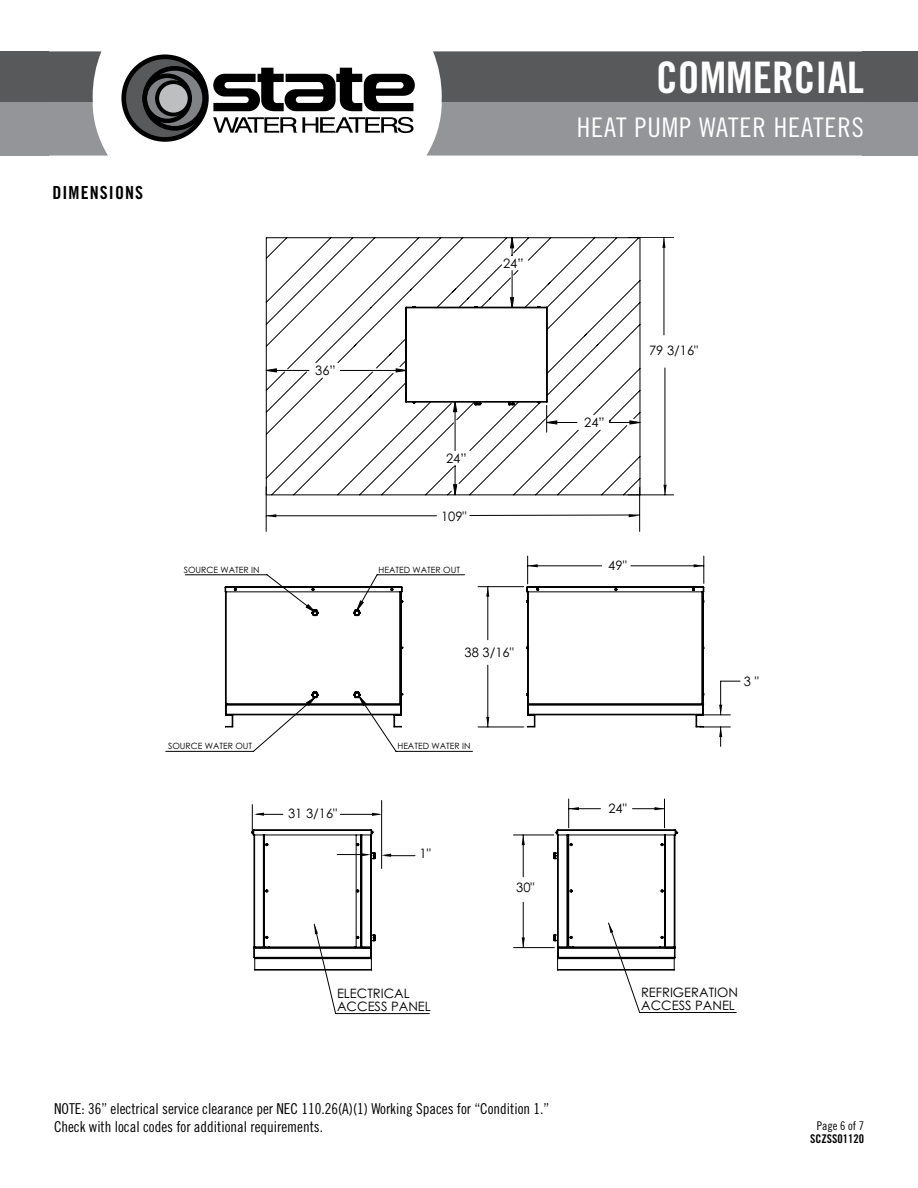
<style>
.page{position:relative;width:918px;height:1188px;background:#fff}
.page>*{position:absolute;margin:0;border:0;box-sizing:border-box;transform-origin:0 0}
.t1{font:43.5px "Trade Gothic LT Std Bd Cn 20";color:#fff}
.t2{font:27px "Trade Gothic LT Std Cn 18";letter-spacing:.035em;color:#fff}
.t3{font:18px "Trade Gothic LT Std Bd Cn 20";letter-spacing:.06em;color:#000}
.t4{font:15px/18px "Trade Gothic LT Std Cn 18";color:#000}
.t5{font:12.9px/12.8px "Century Gothic";color:#000}
.t6{font:12px "Trade Gothic LT Std Bd Cn 20";color:#000}
.t7{font:12px "Trade Gothic LT Std Cn 18";color:#000}
.t8{font:8.7px "Century Gothic";color:#000}
</style>
<div class="page">
<div style="left:121px;top:54px;width:88px;height:88px;border:5px solid #000;border-radius:50%"></div>
<svg style="left:124px;top:57px;width:291px;height:82px"></svg>
<div style="left:158px;top:83px;width:31px;height:30px;background:#bcbec0;border-radius:50%"></div>
<div style="left:158px;top:82px;width:31px;height:32px;border:2px solid #000;border-radius:50%"></div>
<svg style="left:49px;top:51px;width:59px;height:105px"></svg>
<svg style="left:426px;top:51px;width:437px;height:105px;background:#7b7c7f"></svg>
<div style="left:0;top:102px;width:49px;height:54px;background:#939598"></div>
<div style="left:0;top:51px;width:49px;height:51px;background:#58595b"></div>
<div style="left:863px;top:102px;width:55px;height:54px;background:#939598"></div>
<div style="left:863px;top:51px;width:55px;height:51px;background:#58595b"></div>
<svg style="left:224px;top:555px;width:481px;height:416px"></svg>
<svg style="left:252px;top:237px;width:422px;height:632px"></svg>
<hr style="left:337px;top:854px;width:30px;height:1px;background:#000">
<hr style="left:385px;top:855px;width:30px;height:1px;background:#000">
<svg style="left:381px;top:854px;width:10px;height:3px"></svg>
<svg style="left:266px;top:514px;width:10px;height:3px"></svg>
<svg style="left:254px;top:813px;width:10px;height:3px"></svg>
<svg style="left:629px;top:514px;width:10px;height:3px"></svg>
<svg style="left:372px;top:813px;width:10px;height:3px"></svg>
<svg style="left:361px;top:853px;width:10px;height:3px"></svg>
<svg style="left:663px;top:485px;width:4px;height:10px"></svg>
<svg style="left:662px;top:238px;width:4px;height:10px"></svg>
<p class="t3" style="left:52px;top:181px;width:92px">DIMENSIONS</p>
<p class="t5" style="left:503px;top:257px;width:22px">24”</p>
<p class="t5" style="left:315px;top:364px;width:22px">36”</p>
<p class="t5" style="left:446px;top:452px;width:22px">24”</p>
<p class="t5" style="left:441px;top:510px;width:27px">109"</p>
<p class="t8" style="left:184px;top:564px;width:77px">SOURCE WATER IN</p>
<p class="t8" style="left:379px;top:564px;width:83px">HEATED WATER OUT</p>
<p class="t5" style="left:465px;top:645px;width:51px">38 3/16"</p>
<p class="t8" style="left:168px;top:740px;width:86px">SOURCE WATER OUT</p>
<p class="t8" style="left:397px;top:740px;width:75px">HEATED WATER IN</p>
<p class="t5" style="left:288px;top:807px;width:51px">31 3/16"</p>
<p class="t5" style="left:420px;top:847px;width:13px">1"</p>
<p class="t5" style="left:516px;top:881px;width:20px">30"</p>
<h1 class="t1" style="left:656px;top:51px;width:209px">COMMERCIAL</h1>
<h2 class="t2" style="left:577px;top:111px;width:289px">HEAT PUMP WATER HEATERS</h2>
<p class="t5" style="left:584px;top:416px;width:22px">24”</p>
<p class="t5" style="left:649px;top:344px;width:51px">79 3/16"</p>
<p class="t5" style="left:608px;top:559px;width:20px">49"</p>
<p class="t5" style="left:608px;top:802px;width:20px">24"</p>
<p class="t5" style="left:744px;top:674px;width:17px">3 "</p>
<p class="t5" style="left:337px;top:987px;width:95px">ELECTRICAL<br>ACCESS PANEL</p>
<p class="t4" style="left:54px;top:1099px;width:497px">NOTE: 36” electrical service clearance per NEC 110.26(A)(1) Working Spaces for “Condition 1.”<br>Check with local codes for additional requirements.</p>
<p class="t5" style="left:641px;top:986px;width:98px">REFRIGERATION<br>ACCESS PANEL</p>
<p class="t7" style="left:817px;top:1118px;width:49px">Page 6 of 7</p>
<p class="t6" style="left:810px;top:1132px;width:55px">SCZSS01120</p>
</div>
